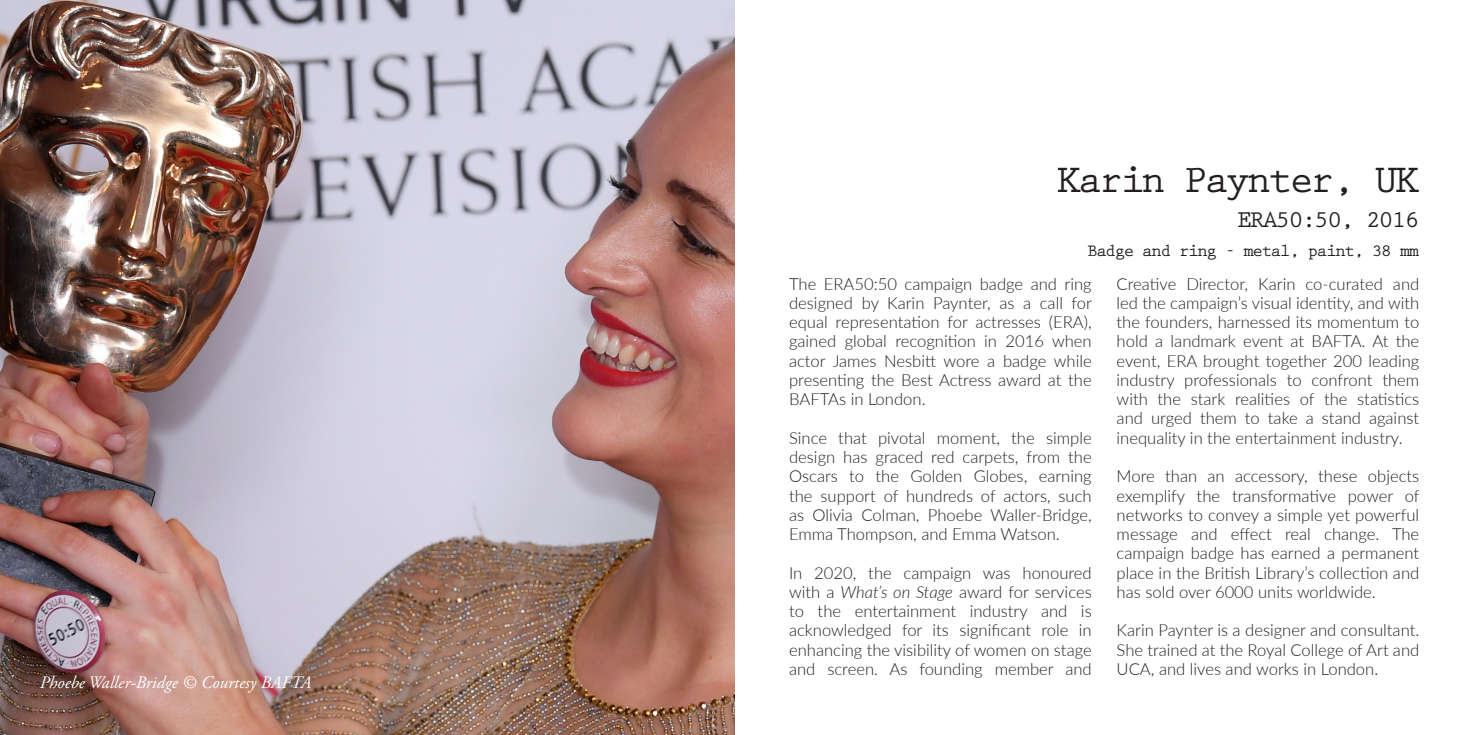
<style>
.page{position:relative;width:1469px;height:735px;background:#fff}
.page>*{position:absolute;margin:0;border:0;box-sizing:border-box;transform-origin:0 0}
.t1{font:700 40.25px "Prestige Elite Std";letter-spacing:-.075em;color:#231f20}
.t2{font:700 24.5px "Prestige Elite Std";letter-spacing:-.075em;color:#231f20}
.t3{font:italic 17.5px "Adobe Garamond Pro";color:#fff}
.t4{font:700 17.5px "Prestige Elite Std";letter-spacing:-.075em;color:#231f20}
.t5{font:300 16.62px/19.2px "Lato";color:#231f20;text-align:justify}
.s1{font-style:italic}
</style>
<div class="page">
<img style="left:0;top:0;width:734px;height:734px">
<p class="t3" style="left:40px;top:671px;width:273px">Phoebe Waller-Bridge © Courtesy BAFTA</p>
<p class="t1" style="left:1056px;top:158px;width:364px">Karin Paynter, UK</p>
<p class="t2" style="left:1237px;top:206px;width:183px">ERA50:50, 2016</p>
<p class="t4" style="left:1087px;top:241px;width:334px">Badge and ring - metal, paint, 38 mm</p>
<p class="t5" style="left:789px;top:273px;width:304px">The ERA50:50 campaign badge and ring designed by Karin Paynter, as a call for equal representation for actresses (ERA), gained global recognition in 2016 when actor James Nesbitt wore a badge while presenting the Best Actress award at the BAFTAs in London.</p>
<p class="t5" style="left:789px;top:427px;width:304px">Since that pivotal moment, the simple design has graced red carpets, from the Oscars to the Golden Globes, earning the support of hundreds of actors, such as Olivia Colman, Phoebe Waller-Bridge, Emma Thompson, and Emma Watson.</p>
<p class="t5" style="left:789px;top:562px;width:304px">In 2020, the campaign was honoured with a <span class="s1">What’s on Stage</span> award for services to the entertainment industry and is acknowledged for its significant role in enhancing the visibility of women on stage and screen. As founding member and</p>
<p class="t5" style="left:1116px;top:273px;width:304px">Creative Director, Karin co-curated and led the campaign’s visual identity, and with the founders, harnessed its momentum to hold a landmark event at BAFTA. At the event, ERA brought together 200 leading industry professionals to confront them with the stark realities of the statistics and urged them to take a stand against inequality in the entertainment industry.</p>
<p class="t5" style="left:1116px;top:465px;width:304px">More than an accessory, these objects exemplify the transformative power of networks to convey a simple yet powerful message and effect real change. The campaign badge has earned a permanent place in the British Library’s collection and has sold over 6000 units worldwide.</p>
<p class="t5" style="left:1116px;top:619px;width:304px">Karin Paynter is a designer and consultant.<br>She trained at the Royal College of Art and UCA, and lives and works in London.</p>
</div>
